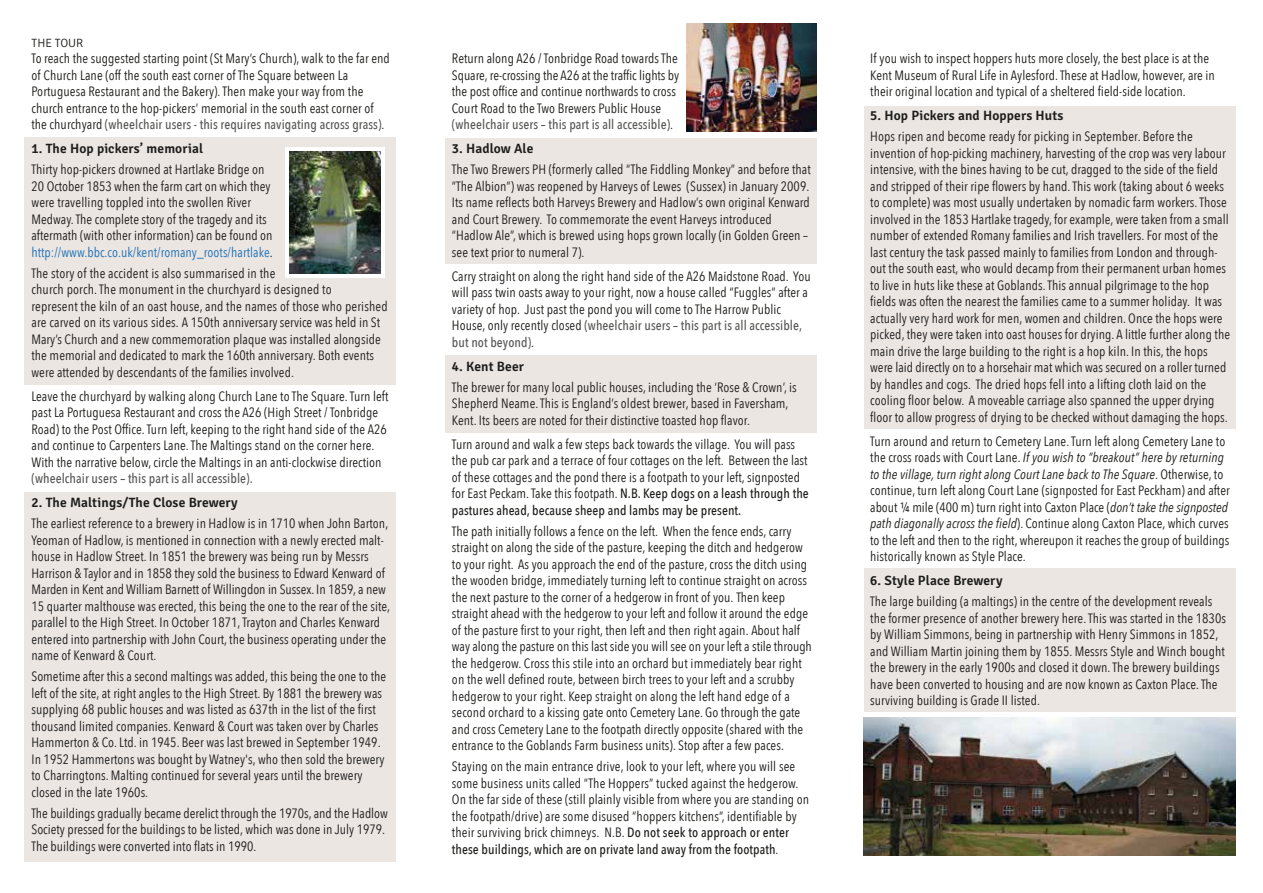
<style>
.page{position:relative;width:1263px;height:893px;background:#fff}
.page>*{position:absolute;margin:0;border:0;box-sizing:border-box;transform-origin:0 0}
.t1{font:13.5px/16.5px "Avenir Next Condensed";letter-spacing:.005em;color:#1d1d1b}
.t2{font:600 13.5px "Signika";letter-spacing:.01em;color:#1d1d1b}
.t3{font:500 13.5px "Avenir Next Condensed";letter-spacing:.005em;color:#575756}
.t4{font:300 12px "Signika";letter-spacing:.005em;color:#1d1d1b}
.s1{font-weight:500;color:#575756}
.s2{color:#1d71b8}
.s3{font-weight:500}
.s4{font-style:italic}
</style>
<div class="page">
<div style="left:25px;top:137px;width:371px;height:248px;background:#ece6e3"></div>
<div style="left:445px;top:138px;width:372px;height:126px;background:#ece6e3"></div>
<div style="left:864px;top:106px;width:371px;height:323px;background:#ece6e3"></div>
<div style="left:864px;top:569px;width:371px;height:143px;background:#ece6e3"></div>
<div style="left:445px;top:355px;width:372px;height:78px;background:#ece6e3"></div>
<div style="left:25px;top:492px;width:371px;height:369px;background:#ece6e3"></div>
<img style="left:686px;top:23px;width:131px;height:108px">
<svg style="left:286px;top:147px;width:99px;height:131px;background:#e4e5e5"></svg>
<img style="left:290px;top:151px;width:90px;height:123px">
<img style="left:864px;top:718px;width:371px;height:137px">
<p class="t4" style="left:31px;top:36px;width:53px">THE TOUR</p>
<p class="t1" style="left:31px;top:50px;width:360px">To reach the suggested starting point (St Mary’s Church), walk to the far end of Church Lane (off the south east corner of The Square between La Portuguesa Restaurant and the Bakery). Then make your way from the church entrance to the hop-pickers’ memorial in the south east corner of the churchyard <span class="s1">(wheelchair users - this requires navigating across grass)</span>.</p>
<p class="t2" style="left:31px;top:141px;width:173px">1. The Hop pickers’ memorial</p>
<p class="t1" style="left:31px;top:161px;width:243px">Thirty hop-pickers drowned at Hartlake Bridge on 20 October 1853 when the farm cart on which they were travelling toppled into the swollen River Medway. The complete story of the tragedy and its aftermath (with other information) can be found on <span class="s2">http://www.bbc.co.uk/kent/romany_roots/hartlake</span>.</p>
<p class="t1" style="left:31px;top:264px;width:358px">The story of the accident is also summarised in the<br>church porch. The monument in the churchyard is designed to<br>represent the kiln of an oast house, and the names of those who perished are carved on its various sides. A 150th anniversary service was held in St Mary’s Church and a new commemoration plaque was installed alongside the memorial and dedicated to mark the 160th anniversary. Both events were attended by descendants of the families involved.</p>
<p class="t1" style="left:31px;top:387px;width:358px">Leave the churchyard by walking along Church Lane to The Square. Turn left past La Portuguesa Restaurant and cross the A26 (High Street / Tonbridge Road) to the Post Office. Turn left, keeping to the right hand side of the A26 and continue to Carpenters Lane. The Maltings stand on the corner here.<br>With the narrative below, circle the Maltings in an anti-clockwise direction</p>
<p class="t3" style="left:31px;top:470px;width:223px">(wheelchair users – this part is all accessible).</p>
<p class="t2" style="left:31px;top:495px;width:208px">2. The Maltings/The Close Brewery</p>
<p class="t1" style="left:31px;top:515px;width:360px">The earliest reference to a brewery in Hadlow is in 1710 when John Barton, Yeoman of Hadlow, is mentioned in connection with a newly erected malt&shy;house in Hadlow Street. In 1851 the brewery was being run by Messrs Harrison &amp; Taylor and in 1858 they sold the business to Edward Kenward of Marden in Kent and William Barnett of Willingdon in Sussex. In 1859, a new 15 quarter malthouse was erected, this being the one to the rear of the site, parallel to the High Street. In October 1871, Trayton and Charles Kenward entered into partnership with John Court, the business operating under the name of Kenward &amp; Court.</p>
<p class="t1" style="left:31px;top:668px;width:356px">Sometime after this a second maltings was added, this being the one to the left of the site, at right angles to the High Street. By 1881 the brewery was supplying 68 public houses and was listed as 637th in the list of the first thousand limited companies. Kenward &amp; Court was taken over by Charles Hammerton &amp; Co. Ltd. in 1945. Beer was last brewed in September 1949.<br>In 1952 Hammertons was bought by Watney's, who then sold the brewery to Charringtons. Malting continued for several years until the brewery closed in the late 1960s.</p>
<p class="t1" style="left:31px;top:804px;width:358px">The buildings gradually became derelict through the 1970s, and the Hadlow<br>Society pressed for the buildings to be listed, which was done in July 1979.<br>The buildings were converted into flats in 1990.</p>
<p class="t1" style="left:452px;top:50px;width:229px">Return along A26 / Tonbridge Road towards The Square, re-crossing the A26 at the traffic lights by the post office and continue northwards to cross Court Road to the Two Brewers Public House <span class="s1">(wheelchair users – this part is all accessible)</span>.</p>
<p class="t2" style="left:452px;top:141px;width:83px">3. Hadlow Ale</p>
<p class="t1" style="left:452px;top:161px;width:360px">The Two Brewers PH (formerly called “The Fiddling Monkey” and before that ”The Albion”) was reopened by Harveys of Lewes (Sussex) in January 2009.<br>Its name reflects both Harveys Brewery and Hadlow’s own original Kenward and Court Brewery. To commemorate the event Harveys introduced “Hadlow Ale”, which is brewed using hops grown locally (in Golden Green – see text prior to numeral 7).</p>
<p class="t1" style="left:452px;top:267px;width:360px">Carry straight on along the right hand side of the A26 Maidstone Road. You will pass twin oasts away to your right, now a house called “Fuggles” after a variety of hop. Just past the pond you will come to The Harrow Public House, only recently closed <span class="s1">(wheelchair users – this part is all accessible, but not beyond)</span>.</p>
<p class="t2" style="left:452px;top:358px;width:74px">4. Kent Beer</p>
<p class="t1" style="left:452px;top:378px;width:346px">The brewer for many local public houses, including the ‘Rose &amp; Crown’, is<br>Shepherd Neame. This is England’s oldest brewer, based in Faversham,<br>Kent. Its beers are noted for their distinctive toasted hop flavor.</p>
<p class="t1" style="left:452px;top:435px;width:358px">Turn around and walk a few steps back towards the village. You will pass the pub car park and a terrace of four cottages on the left. Between the last of these cottages and the pond there is a footpath to your left, signposted for East Peckam. Take this footpath. <span class="s3">N.B. Keep dogs on a leash through the pastures ahead, because sheep and lambs may be present.</span></p>
<p class="t1" style="left:452px;top:522px;width:361px">The path initially follows a fence on the left. When the fence ends, carry straight on along the side of the pasture, keeping the ditch and hedgerow to your right. As you approach the end of the pasture, cross the ditch using the wooden bridge, immediately turning left to continue straight on across the next pasture to the corner of a hedgerow in front of you. Then keep straight ahead with the hedgerow to your left and follow it around the edge of the pasture first to your right, then left and then right again. About half way along the pasture on this last side you will see on your left a stile through the hedgerow. Cross this stile into an orchard but immediately bear right on the well defined route, between birch trees to your left and a scrubby hedgerow to your right. Keep straight on along the left hand edge of a second orchard to a kissing gate onto Cemetery Lane. Go through the gate and cross Cemetery Lane to the footpath directly opposite (shared with the entrance to the Goblands Farm business units). Stop after a few paces.</p>
<p class="t1" style="left:452px;top:758px;width:359px">Staying on the main entrance drive, look to your left, where you will see some business units called “The Hoppers” tucked against the hedgerow.<br>On the far side of these (still plainly visible from where you are standing on the footpath/drive) are some disused “hoppers kitchens”, identifiable by their surviving brick chimneys. N.B. <span class="s3">Do not seek to approach or enter these buildings, which are on private land away from the footpath</span>.</p>
<p class="t1" style="left:870px;top:50px;width:346px">If you wish to inspect hoppers huts more closely, the best place is at the<br>Kent Museum of Rural Life in Aylesford. These at Hadlow, however, are in their original location and typical of a sheltered field-side location.</p>
<p class="t2" style="left:870px;top:108px;width:195px">5. Hop Pickers and Hoppers Huts</p>
<p class="t1" style="left:870px;top:128px;width:361px">Hops ripen and become ready for picking in September. Before the invention of hop-picking machinery, harvesting of the crop was very labour intensive, with the bines having to be cut, dragged to the side of the field and stripped of their ripe flowers by hand. This work (taking about 6 weeks to complete) was most usually undertaken by nomadic farm workers. Those involved in the 1853 Hartlake tragedy, for example, were taken from a small number of extended Romany families and Irish travellers. For most of the last century the task passed mainly to families from London and through&shy;out the south east, who would decamp from their permanent urban homes to live in huts like these at Goblands. This annual pilgrimage to the hop fields was often the nearest the families came to a summer holiday. It was actually very hard work for men, women and children. Once the hops were picked, they were taken into oast houses for drying. A little further along the main drive the large building to the right is a hop kiln. In this, the hops were laid directly on to a horsehair mat which was secured on a roller turned by handles and cogs. The dried hops fell into a lifting cloth laid on the cooling floor below. A moveable carriage also spanned the upper drying floor to allow progress of drying to be checked without damaging the hops.</p>
<p class="t1" style="left:870px;top:432px;width:361px">Turn around and return to Cemetery Lane. Turn left along Cemetery Lane to the cross roads with Court Lane. <span class="s4">If you wish to “breakout” here by returning to the village, turn right along Court Lane back to The Square</span>. Otherwise, to continue, turn left along Court Lane (signposted for East Peckham) and after about ¼ mile (400 m) turn right into Caxton Place (<span class="s4">don’t take the signposted path diagonally across the field</span>). Continue along Caxton Place, which curves to the left and then to the right, whereupon it reaches the group of buildings historically known as Style Place.</p>
<p class="t2" style="left:870px;top:573px;width:134px">6. Style Place Brewery</p>
<p class="t1" style="left:870px;top:593px;width:357px">The large building (a maltings) in the centre of the development reveals the former presence of another brewery here. This was started in the 1830s by William Simmons, being in partnership with Henry Simmons in 1852, and William Martin joining them by 1855. Messrs Style and Winch bought the brewery in the early 1900s and closed it down. The brewery buildings have been converted to housing and are now known as Caxton Place. The surviving building is Grade II listed.</p>
</div>
